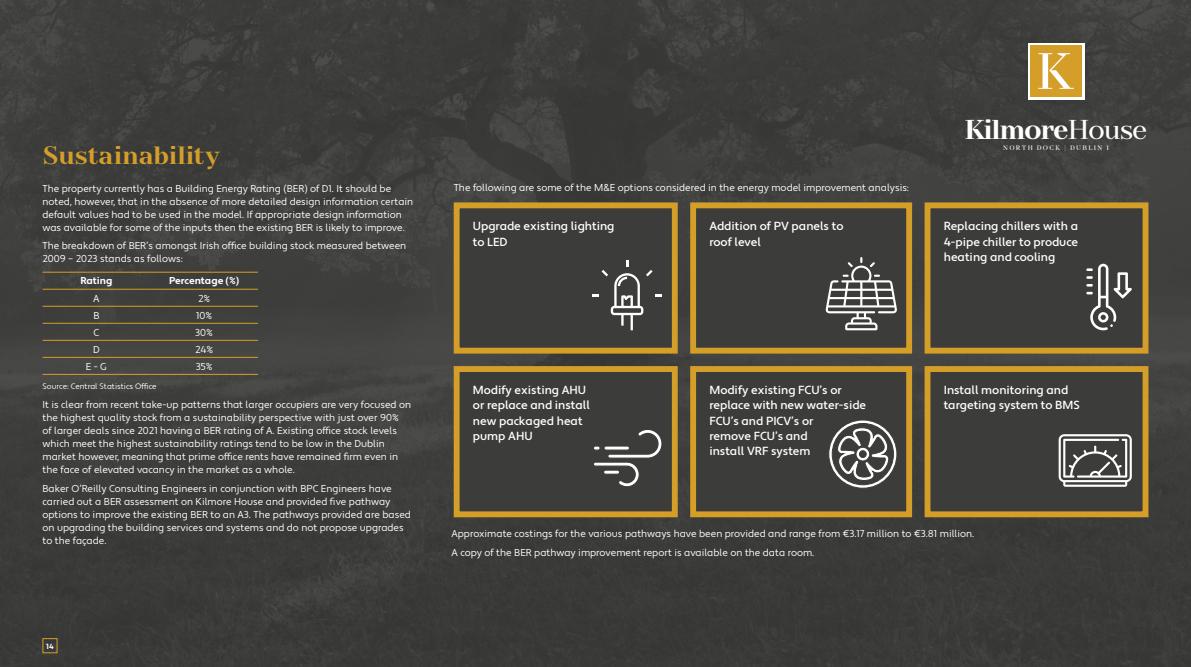
<style>
.page{position:relative;width:1191px;height:667px;background:#fff}
.page>*{position:absolute;margin:0;border:0;box-sizing:border-box;transform-origin:0 0}
.t1{font:700 27.2px "TT Nooks";letter-spacing:-.05em;color:#fff}
.t2{font:700 25px "TT Nooks";letter-spacing:-.015em;color:#d59e29}
.t3{font:500 11.7px/15.2px "Apertura";color:#fff}
.t4{font:10px/13px "Apertura";color:#fff}
.t5{font:700 10px "Apertura";color:#fff}
.t6{font:8px "Apertura";color:#fff}
.t7{font:700 7.5px "Apertura";color:#fff}
.t8{font:6.5px "TT Nooks";letter-spacing:.2em;color:#fff}
.s1{font-weight:400}
</style>
<div class="page">
<img style="left:0;top:0;width:1191px;height:666px">
<hr style="left:43px;top:272px;width:107px;height:1px;background:#d59e29">
<hr style="left:150px;top:272px;width:108px;height:1px;background:#d59e29">
<hr style="left:43px;top:289px;width:107px;height:1px;background:#d59e29">
<hr style="left:150px;top:289px;width:108px;height:1px;background:#d59e29">
<hr style="left:43px;top:306px;width:107px;height:1px;background:#d59e29">
<hr style="left:150px;top:306px;width:108px;height:1px;background:#d59e29">
<hr style="left:43px;top:323px;width:107px;height:1px;background:#d59e29">
<hr style="left:150px;top:323px;width:108px;height:1px;background:#d59e29">
<hr style="left:43px;top:340px;width:107px;height:1px;background:#d59e29">
<hr style="left:150px;top:340px;width:108px;height:1px;background:#d59e29">
<hr style="left:43px;top:357px;width:107px;height:1px;background:#d59e29">
<hr style="left:150px;top:357px;width:108px;height:1px;background:#d59e29">
<hr style="left:43px;top:374px;width:107px;height:1px;background:#d59e29">
<hr style="left:150px;top:374px;width:108px;height:1px;background:#d59e29">
<div style="left:1021px;top:36px;width:69px;height:70px;background:#000;opacity:.1"></div>
<svg style="left:1027px;top:43px;width:57px;height:56px"></svg>
<div style="left:1030px;top:45px;width:51px;height:52px;background:#d59e29"></div>
<svg style="left:1038px;top:53px;width:35px;height:36px"></svg>
<div style="left:693px;top:205px;width:216px;height:145px;background:#3c3c3b"></div>
<div style="left:690px;top:202px;width:222px;height:151px;border:6px solid #d59e29"></div>
<div style="left:456px;top:369px;width:219px;height:145px;background:#3c3c3b"></div>
<div style="left:454px;top:366px;width:223px;height:151px;border:6px solid #d59e29"></div>
<div style="left:693px;top:369px;width:216px;height:145px;background:#3c3c3b"></div>
<div style="left:690px;top:366px;width:222px;height:151px;border:6px solid #d59e29"></div>
<div style="left:927px;top:369px;width:218px;height:145px;background:#3c3c3b"></div>
<div style="left:924px;top:366px;width:224px;height:151px;border:6px solid #d59e29"></div>
<div style="left:456px;top:205px;width:219px;height:145px;background:#3c3c3b"></div>
<div style="left:454px;top:202px;width:223px;height:151px;border:6px solid #d59e29"></div>
<div style="left:927px;top:205px;width:218px;height:145px;background:#3c3c3b"></div>
<div style="left:924px;top:202px;width:224px;height:151px;border:6px solid #d59e29"></div>
<svg style="left:592px;top:260px;width:70px;height:70px"></svg>
<svg style="left:1086px;top:263px;width:46px;height:67px"></svg>
<svg style="left:594px;top:430px;width:68px;height:57px"></svg>
<div style="left:593px;top:445px;width:8px;height:5px;border:1px solid #3c3c3b;border-radius:2px"></div>
<hr style="left:603px;top:470px;width:16px;height:4px;background:#fff;border-radius:2px">
<div style="left:603px;top:469px;width:17px;height:5px;border:1px solid #3c3c3b;border-radius:2px"></div>
<svg style="left:1058px;top:434px;width:73px;height:52px"></svg>
<svg style="left:825px;top:257px;width:72px;height:73px"></svg>
<svg style="left:828px;top:420px;width:69px;height:68px"></svg>
<h2 class="t2" style="left:43px;top:140px;width:179px">Sustainability</h2>
<p class="t4" style="left:43px;top:182px;width:372px">The property currently has a Building Energy Rating (BER) of D1. It should be noted, however, that in the absence of more detailed design information certain default values had to be used in the model. If appropriate design information was available for some of the inputs then the existing BER is likely to improve.</p>
<p class="t4" style="left:43px;top:239px;width:365px">The breakdown of BER’s amongst Irish office building stock measured between<br>2009 – 2023 stands as follows:</p>
<p class="t5" style="left:80px;top:275px;width:34px">Rating</p>
<p class="t5" style="left:169px;top:275px;width:72px">Percentage (%)</p>
<p class="t4" style="left:93px;top:292px;width:8px">A</p>
<p class="t4" style="left:198px;top:292px;width:14px">2%</p>
<p class="t4" style="left:93px;top:309px;width:8px">B</p>
<p class="t4" style="left:196px;top:309px;width:18px">10%</p>
<p class="t4" style="left:93px;top:326px;width:7px">C</p>
<p class="t4" style="left:195px;top:326px;width:19px">30%</p>
<p class="t4" style="left:93px;top:343px;width:8px">D</p>
<p class="t4" style="left:195px;top:343px;width:20px">24%</p>
<p class="t4" style="left:86px;top:360px;width:23px">E - G</p>
<p class="t4" style="left:196px;top:360px;width:18px">35%</p>
<p class="t6" style="left:43px;top:381px;width:116px">Source: Central Statistics Office</p>
<p class="t4" style="left:43px;top:398px;width:370px">It is clear from recent take-up patterns that larger occupiers are very focused on the highest quality stock from a sustainability perspective with just over 90%<br>of larger deals since 2021 having a BER rating of A. Existing office stock levels which meet the highest sustainability ratings tend to be low in the Dublin market however, meaning that prime office rents have remained firm even in the face of elevated vacancy in the market as a whole.</p>
<p class="t4" style="left:43px;top:482px;width:370px">Baker O’Reilly Consulting Engineers in conjunction with BPC Engineers have carried out a BER assessment on Kilmore House and provided five pathway options to improve the existing BER to an A3. The pathways provided are based on upgrading the building services and systems and do not propose upgrades to the façade.</p>
<p class="t7" style="left:46px;top:641px;width:9px">14</p>
<h1 class="t1" style="left:964px;top:113px;width:185px">Kilmore<span class="s1">House</span></h1>
<p class="t4" style="left:454px;top:181px;width:457px">The following are some of the M&amp;E options considered in the energy model improvement analysis:</p>
<p class="t8" style="left:1003px;top:144px;width:108px">NORTH DOCK | DUBLIN 1</p>
<p class="t3" style="left:709px;top:219px;width:136px">Addition of PV panels to roof level</p>
<p class="t3" style="left:473px;top:219px;width:143px">Upgrade existing lighting to LED</p>
<p class="t3" style="left:943px;top:219px;width:136px;text-align:justify">Replacing chillers with a 4-pipe chiller to produce heating and cooling</p>
<p class="t3" style="left:473px;top:382px;width:118px">Modify existing AHU or replace and install new packaged heat pump AHU</p>
<p class="t3" style="left:709px;top:382px;width:158px">Modify existing FCU’s or replace with new water-side<br>FCU’s and PICV’s or<br>remove FCU’s and<br>install VRF system</p>
<p class="t3" style="left:943px;top:382px;width:138px">Install monitoring and targeting system to BMS</p>
<p class="t4" style="left:451px;top:524px;width:524px;line-height:18.7px">Approximate costings for the various pathways have been provided and range from €3.17 million to €3.81 million.<br>A copy of the BER pathway improvement report is available on the data room.</p>
</div>
